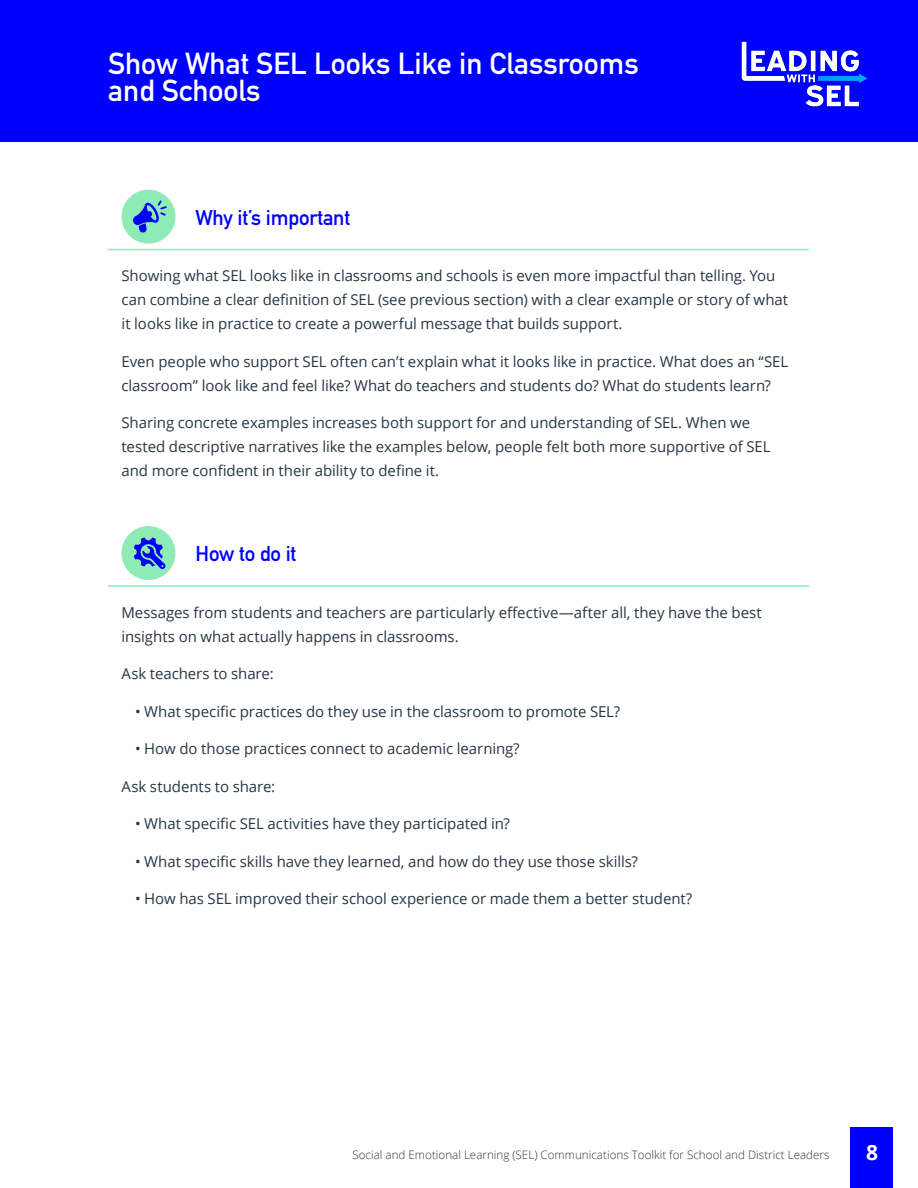
<style>
.page{position:relative;width:918px;height:1188px;background:#fff}
.page>*{position:absolute;margin:0;border:0;box-sizing:border-box;transform-origin:0 0}
.t1{font:700 30px/27px "DIN Alternate";color:#fff}
.t2{font:700 21px "DIN Alternate";letter-spacing:-.01em;color:#00f}
.t3{font:700 21px "Open Sans";color:#fff}
.t4{font:15px/24px "Open Sans";letter-spacing:-.005em;color:#283645}
.t5{font:300 11.7px "Open Sans";color:#283645}
</style>
<div class="page">
<div style="left:0;top:0;width:918px;height:142px;background:#00f"></div>
<img style="left:742px;top:42px;width:125px;height:64px">
<hr style="left:108px;top:249px;width:88px;height:1px;background:#8eebb5">
<hr style="left:196px;top:249px;width:613px;height:1px;background:#8eebb5">
<div style="left:122px;top:190px;width:54px;height:54px;background:#8febb5;border-radius:50%"></div>
<svg style="left:133px;top:200px;width:34px;height:33px"></svg>
<hr style="left:108px;top:585px;width:88px;height:2px;background:#8eebb5">
<hr style="left:196px;top:585px;width:613px;height:2px;background:#8eebb5">
<div style="left:122px;top:526px;width:54px;height:54px;background:#8febb5;border-radius:50%"></div>
<svg style="left:134px;top:537px;width:32px;height:32px"></svg>
<div style="left:850px;top:1128px;width:43px;height:60px;background:#00f"></div>
<h1 class="t1" style="left:108px;top:48px;width:532px">Show What SEL Looks Like in Classrooms and Schools</h1>
<h2 class="t2" style="left:196px;top:201px;width:156px">Why it’s important</h2>
<p class="t4" style="left:122px;top:263px;width:668px">Showing what SEL looks like in classrooms and schools is even more impactful than telling. You can combine a clear definition of SEL (see previous section) with a clear example or story of what it looks like in practice to create a powerful message that builds support.</p>
<p class="t4" style="left:122px;top:349px;width:668px">Even people who support SEL often can’t explain what it looks like in practice. What does an “SEL classroom” look like and feel like? What do teachers and students do? What do students learn?</p>
<p class="t4" style="left:122px;top:410px;width:651px">Sharing concrete examples increases both support for and understanding of SEL. When we tested descriptive narratives like the examples below, people felt both more supportive of SEL and more confident in their ability to define it.</p>
<h2 class="t2" style="left:196px;top:538px;width:102px">How to do it</h2>
<p class="t4" style="left:122px;top:600px;width:642px">Messages from students and teachers are particularly effective—after all, they have the best insights on what actually happens in classrooms.</p>
<p class="t4" style="left:122px;top:661px;width:154px">Ask teachers to share:</p>
<p class="t4" style="left:135px;top:699px;width:487px">• What specific practices do they use in the classroom to promote SEL?</p>
<p class="t4" style="left:135px;top:736px;width:386px">• How do those practices connect to academic learning?</p>
<p class="t4" style="left:122px;top:774px;width:155px">Ask students to share:</p>
<p class="t4" style="left:135px;top:811px;width:376px">• What specific SEL activities have they participated in?</p>
<p class="t4" style="left:135px;top:849px;width:504px">• What specific skills have they learned, and how do they use those skills?</p>
<p class="t4" style="left:135px;top:886px;width:559px">• How has SEL improved their school experience or made them a better student?</p>
<p class="t5" style="left:352px;top:1146px;width:479px">Social and Emotional Learning (SEL) Communications Toolkit for School and District Leaders</p>
<h2 class="t3" style="left:866px;top:1137px;width:13px">8</h2>
</div>
